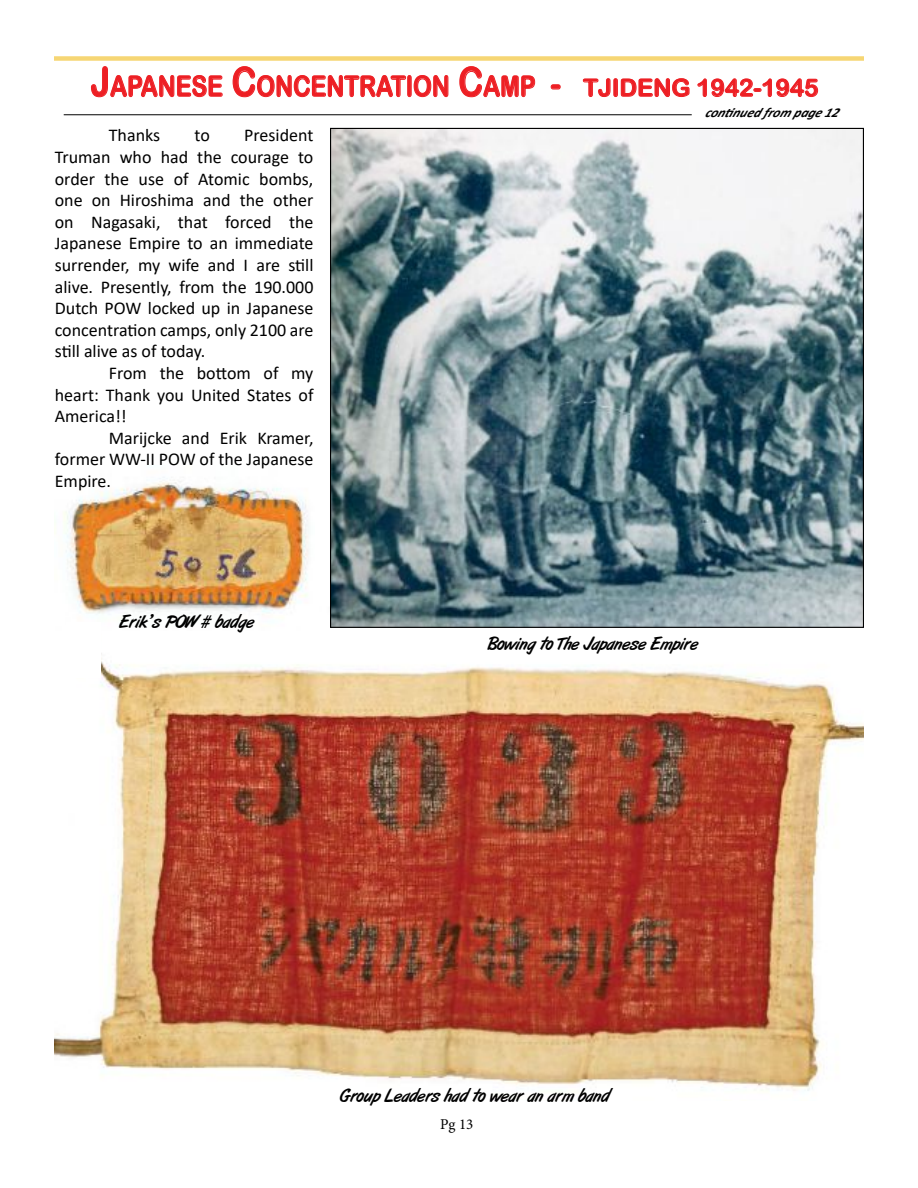
<style>
.page{position:relative;width:918px;height:1188px;background:#fff}
.page>*{position:absolute;margin:0;border:0;box-sizing:border-box;transform-origin:0 0}
.t1{font:28.35px "Arial Rounded MT Bold";color:#ed1f24;scale:.83 1}
.t2{font:18px "Calibri";color:#000}
.t3{font:18px "Art Brush";color:#000}
.t4{font:15px "Minion Pro";color:#000}
.t5{font:italic 700 13.5px "Calibri";color:#000}
.s1{font-size:40.5px}
.s2{font-size:36px}
.s3{font-size:24px}
</style>
<div class="page">
<img style="left:55px;top:653px;width:809px;height:439px">
<img style="left:63px;top:477px;width:246px;height:138px">
<hr style="left:64px;top:114px;width:628px;height:1px;background:#000">
<svg style="left:91px;top:66px;width:132px;height:32px"></svg>
<svg style="left:232px;top:66px;width:217px;height:32px"></svg>
<svg style="left:459px;top:66px;width:76px;height:32px"></svg>
<svg style="left:550px;top:84px;width:11px;height:6px"></svg>
<svg style="left:582px;top:78px;width:108px;height:19px"></svg>
<svg style="left:697px;top:78px;width:121px;height:19px"></svg>
<div style="left:54px;top:56px;width:810px;height:5px;background:#f6d674"></div>
<img style="left:332px;top:130px;width:530px;height:496px">
<div style="left:66px;top:622px;width:35px;height:55px;background:#fff"></div>
<p class="t1" style="left:91px;top:69px;width:878px"><span class="s1">J</span>APANESE <span class="s1">C</span>ONCENTRATION <span class="s1">C</span>AMP <span class="s2">-</span> <span class="s3">TJIDENG 1942-1945</span></p>
<p class="t2" style="left:109px;top:123px;width:53px">Thanks</p>
<p class="t2" style="left:195px;top:123px;width:17px">to</p>
<p class="t2" style="left:244px;top:123px;width:71px">President</p>
<p class="t2" style="left:55px;top:144px;width:260px">Truman who had the courage to</p>
<p class="t2" style="left:55px;top:166px;width:260px">order the use of Atomic bombs,</p>
<p class="t2" style="left:55px;top:188px;width:260px">one on Hiroshima and the other</p>
<p class="t2" style="left:55px;top:209px;width:260px">on Nagasaki, that forced the</p>
<p class="t2" style="left:55px;top:231px;width:260px">Japanese Empire to an immediate</p>
<p class="t2" style="left:55px;top:252px;width:260px">surrender, my wife and I are still</p>
<p class="t2" style="left:55px;top:274px;width:260px">alive. Presently, from the 190.000</p>
<p class="t2" style="left:55px;top:296px;width:260px">Dutch POW locked up in Japanese</p>
<p class="t2" style="left:55px;top:317px;width:260px">concentration camps, only 2100 are</p>
<p class="t2" style="left:55px;top:339px;width:152px">still alive as of today.</p>
<p class="t2" style="left:109px;top:360px;width:206px">From the bottom of my</p>
<p class="t2" style="left:55px;top:382px;width:260px">heart: Thank you United States of</p>
<p class="t2" style="left:55px;top:404px;width:73px">America!!</p>
<p class="t2" style="left:109px;top:425px;width:206px">Marijcke and Erik Kramer,</p>
<p class="t2" style="left:55px;top:447px;width:260px">former WW-II POW of the Japanese</p>
<p class="t2" style="left:55px;top:468px;width:58px">Empire.</p>
<p class="t3" style="left:119px;top:612px;width:136px">Erik’s POW # badge</p>
<p class="t5" style="left:705px;top:103px;width:141px">continuedfrompage12</p>
<p class="t3" style="left:487px;top:634px;width:212px">Bowing to The Japanese Empire</p>
<p class="t3" style="left:340px;top:1086px;width:271px">Group Leaders had to wear an arm band</p>
<p class="t4" style="left:440px;top:1114px;width:35px">Pg 13</p>
</div>
